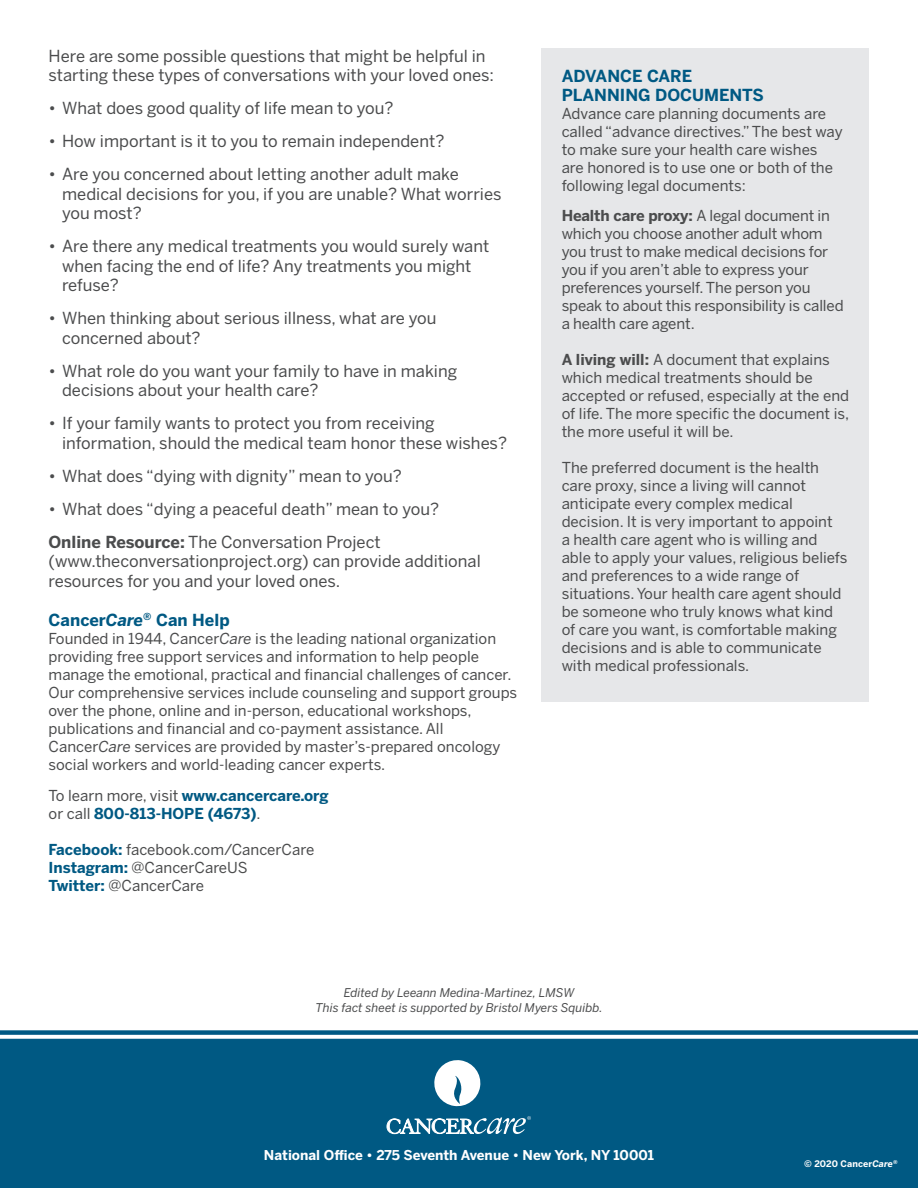
<style>
.page{position:relative;width:918px;height:1188px;background:#fff}
.page>*{position:absolute;margin:0;border:0;box-sizing:border-box;transform-origin:0 0}
.Leadder{font:16.5px/19.5px "Benton Sans";color:#4b4c4d}
.Leadder-2{font:700 16.5px/19.5px "Benton Sans";color:#005983}
.Leadder-3{font:15px/18px "Benton Sans";color:#4b4c4d}
.Leadder-4{font:700 15px "Benton Sans";color:#005983}
.t1{font:700 13.5px "Benton Sans";color:#fff}
.Leadder-5{font:italic 12px "Benton Sans";color:#4b4c4d}
.Leadder-6{font:700 9px "Benton Sans";letter-spacing:.005em;color:#fff}
.s1{font-weight:700}
.s2{font-style:italic}
.s3{font-weight:400;color:#4b4c4d}
.s4{font-weight:700;color:#005983}
</style>
<div class="page">
<div style="left:541px;top:49px;width:328px;height:653px;background:#e6e7e9"></div>
<div style="left:0;top:1039px;width:918px;height:149px;background:#005983"></div>
<svg style="left:433px;top:1058px;width:49px;height:50px"></svg>
<svg style="left:387px;top:1116px;width:144px;height:18px"></svg>
<div style="left:0;top:1030px;width:918px;height:5px;background:#005983"></div>
<p class="Leadder" style="left:49px;top:46px;width:447px">Here are some possible questions that might be helpful in starting these types of conversations with your loved ones:</p>
<p class="Leadder" style="left:49px;top:98px;width:346px">• What does good quality of life mean to you?</p>
<p class="Leadder" style="left:49px;top:131px;width:397px">• How important is it to you to remain independent?</p>
<p class="Leadder" style="left:62px;top:164px;width:441px;text-indent:-14px">• Are you concerned about letting another adult make medical decisions for you, if you are unable? What worries you most?</p>
<p class="Leadder" style="left:62px;top:236px;width:429px;text-indent:-14px">• Are there any medical treatments you would surely want when facing the end of life? Any treatments you might refuse?</p>
<p class="Leadder" style="left:62px;top:308px;width:376px;text-indent:-14px">• When thinking about serious illness, what are you concerned about?</p>
<p class="Leadder" style="left:62px;top:361px;width:397px;text-indent:-14px">• What role do you want your family to have in making decisions about your health care?</p>
<p class="Leadder" style="left:62px;top:413px;width:447px;text-indent:-14px">• If your family wants to protect you from receiving information, should the medical team honor these wishes?</p>
<p class="Leadder" style="left:49px;top:466px;width:355px">• What does “dying with dignity” mean to you?</p>
<p class="Leadder" style="left:49px;top:499px;width:392px">• What does “dying a peaceful death” mean to you?</p>
<p class="Leadder" style="left:49px;top:532px;width:434px"><span class="s1">Online Resource:</span> The Conversation Project (www.theconversationproject.org) can provide additional resources for you and your loved ones.</p>
<p class="Leadder-2" style="left:49px;top:610px;width:183px">Cancer<span class="s2">Care</span><sup>®</sup> Can Help</p>
<p class="Leadder-3" style="left:49px;top:629px;width:470px">Founded in 1944, Cancer<span class="s2">Care</span> is the leading national organization providing free support services and information to help people manage the emotional, practical and financial challenges of cancer.<br>Our comprehensive services include counseling and support groups over the phone, online and in-person, educational workshops, publications and financial and co-payment assistance. All Cancer<span class="s2">Care</span> services are provided by master’s-prepared oncology social workers and world-leading cancer experts.</p>
<p class="Leadder-4" style="left:49px;top:787px;width:281px"><span class="s3">To learn more, visit</span> www.cancercare.org</p>
<p class="Leadder-4" style="left:49px;top:805px;width:213px"><span class="s3">or call</span> 800-813-HOPE (4673)<span class="s3">.</span></p>
<p class="Leadder-3" style="left:49px;top:840px;width:267px"><span class="s4">Facebook:</span> facebook.com/CancerCare</p>
<p class="Leadder-3" style="left:49px;top:858px;width:201px"><span class="s4">Instagram:</span> @CancerCareUS</p>
<p class="Leadder-3" style="left:49px;top:876px;width:157px"><span class="s4">Twitter:</span> @CancerCare</p>
<p class="Leadder-2" style="left:562px;top:66px;width:204px">ADVANCE CARE<br>PLANNING DOCUMENTS</p>
<p class="Leadder-3" style="left:562px;top:105px;width:283px">Advance care planning documents are called “advance directives.” The best way to make sure your health care wishes are honored is to use one or both of the following legal documents:</p>
<p class="Leadder-3" style="left:562px;top:207px;width:284px"><span class="s1">Health care proxy:</span> A legal document in which you choose another adult whom you trust to make medical decisions for you if you aren’t able to express your preferences yourself. The person you speak to about this responsibility is called a health care agent.</p>
<p class="Leadder-3" style="left:562px;top:351px;width:289px"><span class="s1">A living will:</span> A document that explains which medical treatments should be accepted or refused, especially at the end of life. The more specific the document is, the more useful it will be.</p>
<p class="Leadder-3" style="left:562px;top:459px;width:287px">The preferred document is the health care proxy, since a living will cannot anticipate every complex medical decision. It is very important to appoint<br>a health care agent who is willing and able to apply your values, religious beliefs and preferences to a wide range of situations. Your health care agent should be someone who truly knows what kind of care you want, is comfortable making decisions and is able to communicate with medical professionals.</p>
<p class="Leadder-5" style="left:344px;top:986px;width:232px">Edited by Leeann Medina-Martinez, LMSW</p>
<p class="Leadder-5" style="left:315px;top:1001px;width:289px">This fact sheet is supported by Bristol Myers Squibb.</p>
<p class="t1" style="left:264px;top:1147px;width:392px">National Office • 275 Seventh Avenue • New York, NY 10001</p>
<p class="Leadder-6" style="left:804px;top:1158px;width:95px">© 2020 Cancer<span class="s2">Care</span><sup>®</sup></p>
</div>
